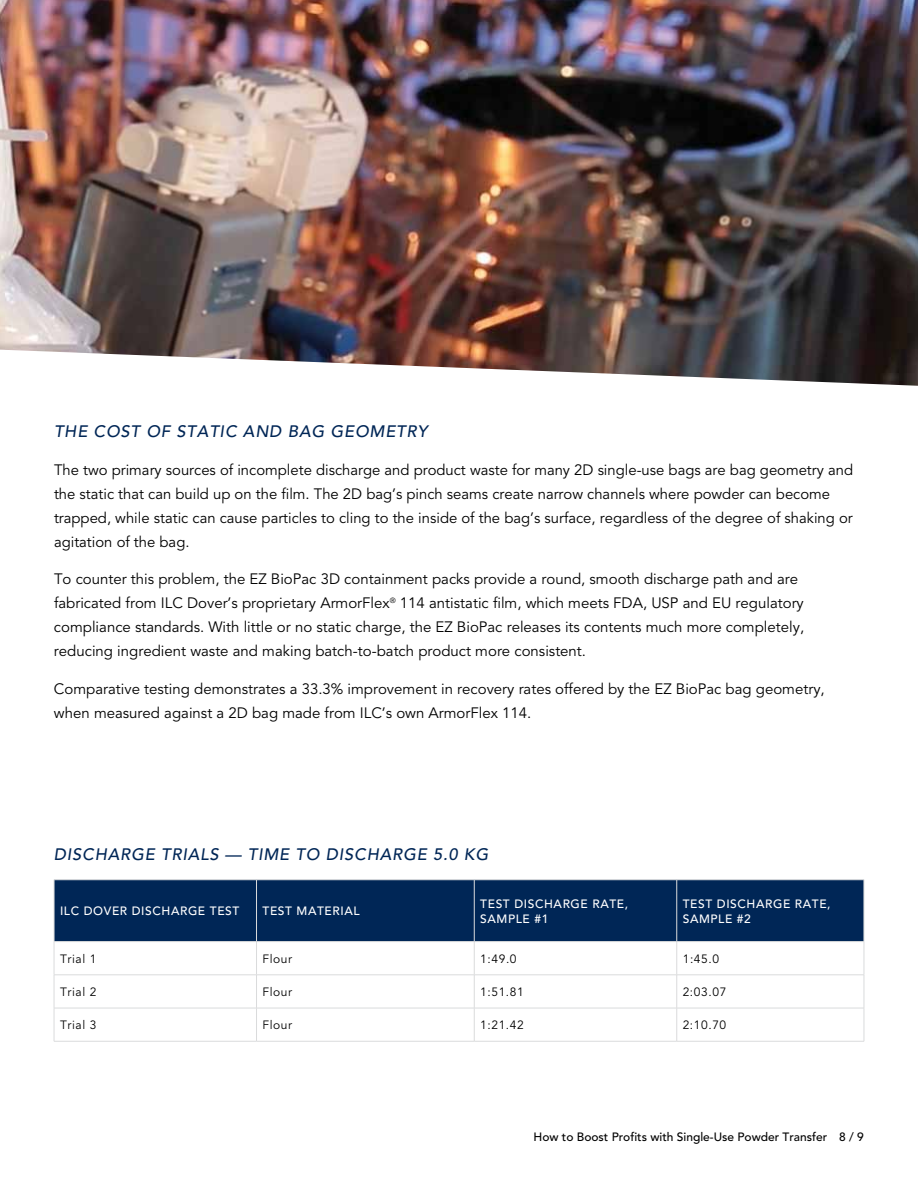
<style>
.page{position:relative;width:918px;height:1188px;background:#fff}
.page>*{position:absolute;margin:0;border:0;box-sizing:border-box;transform-origin:0 0}
.t1{font:italic 500 16.5px "Avenir";letter-spacing:.05em;color:#002656}
.t2{font:15px/24px "Avenir";color:#000}
.t3{font:500 12px/15px "Avenir";letter-spacing:.05em;color:#fff}
.t4{font:12px "Avenir";letter-spacing:.05em;color:#000}
.t5{font:500 12px "Avenir";color:#000}
</style>
<div class="page">
<div style="left:55px;top:880px;width:809px;height:61px;background:#002656"></div>
<hr style="left:54px;top:880px;width:1px;height:61px;background:#dadbdc">
<hr style="left:256px;top:880px;width:1px;height:61px;background:#dadbdc">
<hr style="left:474px;top:879px;width:203px;height:1px;background:#dadbdc">
<hr style="left:474px;top:880px;width:1px;height:61px;background:#dadbdc">
<hr style="left:677px;top:879px;width:187px;height:1px;background:#dadbdc">
<hr style="left:676px;top:880px;width:1px;height:61px;background:#dadbdc">
<hr style="left:864px;top:880px;width:1px;height:61px;background:#dadbdc">
<hr style="left:54px;top:941px;width:203px;height:1px;background:#dadbdc">
<hr style="left:54px;top:942px;width:1px;height:33px;background:#dadbdc">
<hr style="left:257px;top:941px;width:217px;height:1px;background:#dadbdc">
<hr style="left:256px;top:942px;width:1px;height:33px;background:#dadbdc">
<hr style="left:474px;top:941px;width:203px;height:1px;background:#dadbdc">
<hr style="left:474px;top:942px;width:1px;height:33px;background:#dadbdc">
<hr style="left:677px;top:941px;width:187px;height:1px;background:#dadbdc">
<hr style="left:676px;top:942px;width:1px;height:33px;background:#dadbdc">
<hr style="left:864px;top:942px;width:1px;height:33px;background:#dadbdc">
<hr style="left:54px;top:975px;width:203px;height:1px;background:#dadbdc">
<hr style="left:54px;top:975px;width:1px;height:33px;background:#dadbdc">
<hr style="left:257px;top:975px;width:217px;height:1px;background:#dadbdc">
<hr style="left:256px;top:975px;width:1px;height:33px;background:#dadbdc">
<hr style="left:474px;top:975px;width:203px;height:1px;background:#dadbdc">
<hr style="left:474px;top:975px;width:1px;height:33px;background:#dadbdc">
<hr style="left:677px;top:975px;width:187px;height:1px;background:#dadbdc">
<hr style="left:676px;top:975px;width:1px;height:33px;background:#dadbdc">
<hr style="left:864px;top:975px;width:1px;height:33px;background:#dadbdc">
<hr style="left:54px;top:1008px;width:203px;height:1px;background:#dadbdc">
<hr style="left:54px;top:1008px;width:1px;height:33px;background:#dadbdc">
<hr style="left:257px;top:1008px;width:217px;height:1px;background:#dadbdc">
<hr style="left:256px;top:1008px;width:1px;height:33px;background:#dadbdc">
<hr style="left:474px;top:1008px;width:203px;height:1px;background:#dadbdc">
<hr style="left:474px;top:1008px;width:1px;height:33px;background:#dadbdc">
<hr style="left:677px;top:1008px;width:187px;height:1px;background:#dadbdc">
<hr style="left:676px;top:1008px;width:1px;height:33px;background:#dadbdc">
<hr style="left:864px;top:1008px;width:1px;height:33px;background:#dadbdc">
<hr style="left:54px;top:1041px;width:203px;height:1px;background:#dadbdc">
<hr style="left:257px;top:1041px;width:217px;height:1px;background:#dadbdc">
<hr style="left:474px;top:1041px;width:203px;height:1px;background:#dadbdc">
<hr style="left:677px;top:1041px;width:187px;height:1px;background:#dadbdc">
<hr style="left:54px;top:879px;width:203px;height:1px;background:#dadbdc">
<hr style="left:257px;top:879px;width:217px;height:1px;background:#dadbdc">
<img style="left:0;top:0;width:918px;height:386px">
<p class="t1" style="left:54px;top:422px;width:375px">THE COST OF STATIC AND BAG GEOMETRY</p>
<p class="t2" style="left:54px;top:458px;width:801px">The two primary sources of incomplete discharge and product waste for many 2D single-use bags are bag geometry and the static that can build up on the film. The 2D bag’s pinch seams create narrow channels where powder can become trapped, while static can cause particles to cling to the inside of the bag’s surface, regardless of the degree of shaking or agitation of the bag.</p>
<p class="t2" style="left:54px;top:568px;width:752px">To counter this problem, the EZ BioPac 3D containment packs provide a round, smooth discharge path and are fabricated from ILC Dover’s proprietary ArmorFlex<sup>®</sup> 114 antistatic film, which meets FDA, USP and EU regulatory compliance standards. With little or no static charge, the EZ BioPac releases its contents much more completely, reducing ingredient waste and making batch-to-batch product more consistent.</p>
<p class="t2" style="left:54px;top:677px;width:772px">Comparative testing demonstrates a 33.3% improvement in recovery rates offered by the EZ BioPac bag geometry, when measured against a 2D bag made from ILC’s own ArmorFlex 114.</p>
<p class="t1" style="left:54px;top:845px;width:436px">DISCHARGE TRIALS — TIME TO DISCHARGE 5.0 KG</p>
<p class="t3" style="left:60px;top:904px;width:181px">ILC DOVER DISCHARGE TEST</p>
<p class="t3" style="left:263px;top:904px;width:99px">TEST MATERIAL</p>
<p class="t3" style="left:480px;top:896px;width:149px">TEST DISCHARGE RATE,<br>SAMPLE #1</p>
<p class="t3" style="left:683px;top:896px;width:149px">TEST DISCHARGE RATE,<br>SAMPLE #2</p>
<p class="t4" style="left:60px;top:952px;width:38px">Trial 1</p>
<p class="t4" style="left:263px;top:952px;width:31px">Flour</p>
<p class="t4" style="left:480px;top:952px;width:38px">1:49.0</p>
<p class="t4" style="left:683px;top:952px;width:38px">1:45.0</p>
<p class="t4" style="left:60px;top:985px;width:38px">Trial 2</p>
<p class="t4" style="left:262px;top:985px;width:31px">Flour</p>
<p class="t4" style="left:480px;top:985px;width:45px">1:51.81</p>
<p class="t4" style="left:683px;top:985px;width:45px">2:03.07</p>
<p class="t4" style="left:60px;top:1018px;width:38px">Trial 3</p>
<p class="t4" style="left:262px;top:1018px;width:31px">Flour</p>
<p class="t4" style="left:480px;top:1018px;width:45px">1:21.42</p>
<p class="t4" style="left:683px;top:1018px;width:45px">2:10.70</p>
<p class="t5" style="left:533px;top:1130px;width:332px">How to Boost Profits with Single-Use Powder Transfer 8 / 9</p>
</div>
